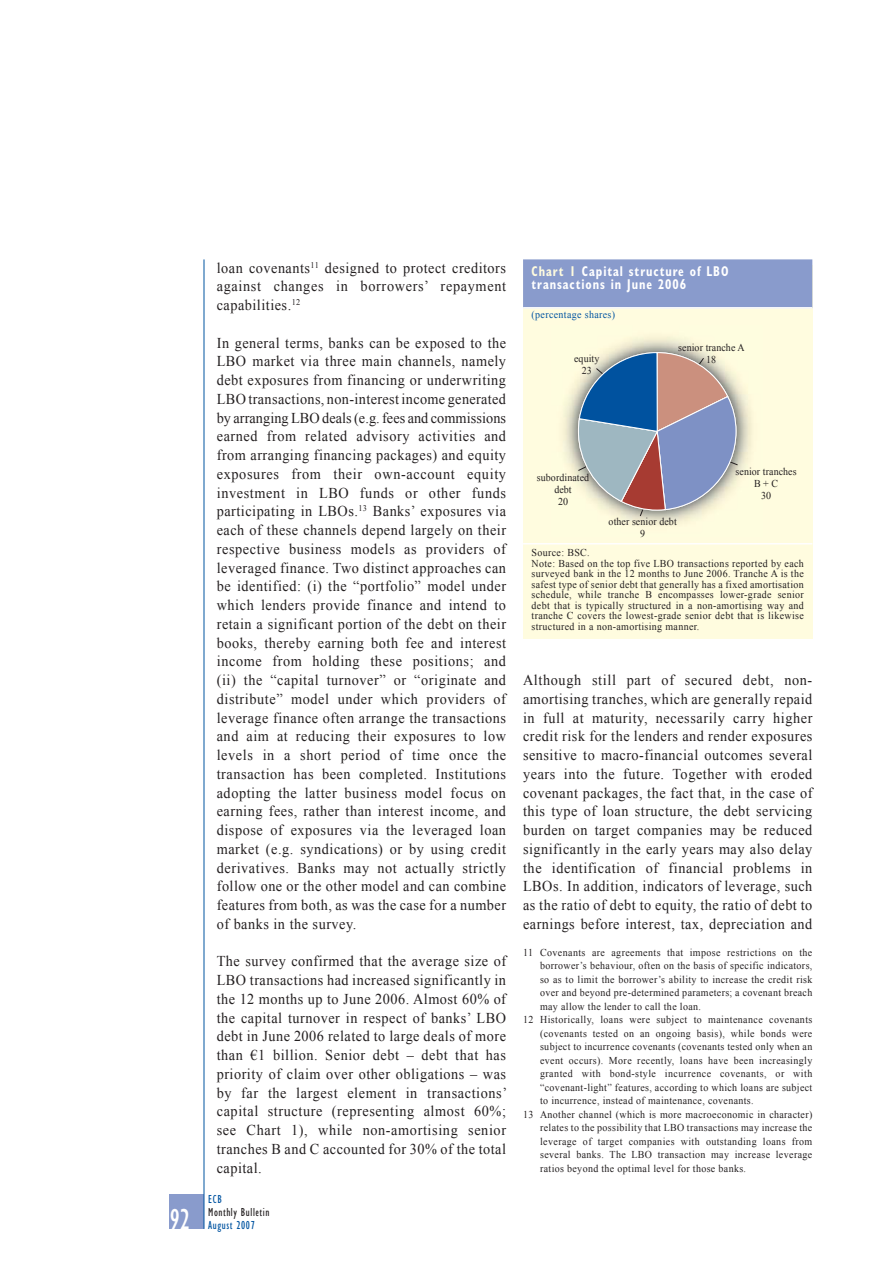
<style>
.page{position:relative;width:893px;height:1263px;background:#fff}
.page>*{position:absolute;margin:0;border:0;box-sizing:border-box;transform-origin:0 0}
.t1{font:condensed 30px "Gill Sans";color:#fff;scale:.95 1}
.t2{font:15px/18.8px "Times New Roman";letter-spacing:.035em;color:#231f20;text-align:justify;scale:.95 1}
.t3{font:700 condensed 14.25px/13.5px "Gill Sans";letter-spacing:.075em;color:#fff;scale:.85 1}
.t4{font:condensed 12px "Gill Sans";letter-spacing:.05em;color:#231f20;scale:.95 1}
.t5{font:condensed 12px "Gill Sans";letter-spacing:.05em;color:#0054a1;scale:.95 1}
.t6{font:10.5px/10.5px "Times New Roman";letter-spacing:.035em;color:#231f20;scale:.95 1}
.t7{font:10.5px/12px "Times New Roman";letter-spacing:.005em;color:#231f20;text-align:center;scale:.95 1}
.t8{font:10.5px "Times New Roman";letter-spacing:.035em;color:#0054a1;scale:.95 1}
.s1{color:#fffcdf}
</style>
<div class="page">
<div style="left:170px;top:1195px;width:34px;height:34px;background:#899bcc"></div>
<hr style="left:204px;top:259px;width:1px;height:970px;background:#0054a1">
<div style="left:523px;top:265px;width:289px;height:373px;background:#fffcdf"></div>
<div style="left:523px;top:259px;width:289px;height:49px;background:#899bcc"></div>
<hr style="left:523px;top:307px;width:289px;height:2px;background:#fff">
<hr style="left:523px;top:543px;width:289px;height:2px;background:#fff">
<img style="left:564px;top:337px;width:187px;height:187px">
<svg style="left:578px;top:352px;width:160px;height:165px"></svg>
<h1 class="t1" style="left:169px;top:1208px;width:23px">92</h1>
<p class="t2" style="left:217px;top:258px;width:306px">loan covenants<sup>11</sup> designed to protect creditors against changes in borrowers’ repayment capabilities.<sup>12</sup></p>
<p class="t2" style="left:217px;top:333px;width:306px">In general terms, banks can be exposed to the LBO market via three main channels, namely debt exposures from financing or underwriting LBO transactions, non-interest income generated by arranging LBO deals (e.g. fees and commissions earned from related advisory activities and from arranging financing packages) and equity exposures from their own-account equity investment in LBO funds or other funds participating in LBOs.<sup>13</sup> Banks’ exposures via each of these channels depend largely on their respective business models as providers of leveraged finance. Two distinct approaches can be identified: (i) the “portfolio” model under which lenders provide finance and intend to retain a significant portion of the debt on their books, thereby earning both fee and interest income from holding these positions; and (ii) the “capital turnover” or “originate and distribute” model under which providers of leverage finance often arrange the transactions and aim at reducing their exposures to low levels in a short period of time once the transaction has been completed. Institutions adopting the latter business model focus on earning fees, rather than interest income, and dispose of exposures via the leveraged loan market (e.g. syndications) or by using credit derivatives. Banks may not actually strictly follow one or the other model and can combine features from both, as was the case for a number of banks in the survey.</p>
<p class="t2" style="left:217px;top:952px;width:307px">The survey confirmed that the average size of LBO transactions had increased significantly in the 12 months up to June 2006. Almost 60% of the capital turnover in respect of banks’ LBO debt in June 2006 related to large deals of more than €1 billion. Senior debt – debt that has priority of claim over other obligations – was by far the largest element in transactions’ capital structure (representing almost 60%; see Chart 1), while non-amortising senior tranches B and C accounted for 30% of the total capital.</p>
<p class="t5" style="left:208px;top:1195px;width:16px">ECB</p>
<p class="t4" style="left:208px;top:1208px;width:66px">Monthly Bulletin</p>
<p class="t5" style="left:208px;top:1221px;width:51px">August 2007</p>
<p class="t3" style="left:531px;top:266px;width:233px"><span class="s1">Chart 1</span> Capital structure of LBO transactions in June 2006</p>
<p class="t8" style="left:531px;top:308px;width:89px">(percentage shares)</p>
<p class="t7" style="left:574px;top:352px;width:28px">equity<br>23</p>
<p class="t7" style="left:678px;top:341px;width:71px">senior tranche A<br>18</p>
<p class="t7" style="left:537px;top:472px;width:57px">subordinated debt<br>20</p>
<p class="t7" style="left:608px;top:516px;width:73px">other senior debt<br>9</p>
<p class="t7" style="left:735px;top:465px;width:66px">senior tranches<br>B + C<br>30</p>
<p class="t6" style="left:531px;top:548px;width:288px">Source: BSC.<br>Note: Based on the top five LBO transactions reported by each surveyed bank in the 12 months to June 2006. Tranche A is the safest type of senior debt that generally has a fixed amortisation schedule, while tranche B encompasses lower-grade senior debt that is typically structured in a non-amortising way and tranche C covers the lowest-grade senior debt that is likewise structured in a non-amortising manner.</p>
<p class="t2" style="left:523px;top:671px;width:306px">Although still part of secured debt, non&shy;amortising tranches, which are generally repaid in full at maturity, necessarily carry higher credit risk for the lenders and render exposures sensitive to macro-financial outcomes several years into the future. Together with eroded covenant packages, the fact that, in the case of this type of loan structure, the debt servicing burden on target companies may be reduced significantly in the early years may also delay the identification of financial problems in LBOs. In addition, indicators of leverage, such as the ratio of debt to equity, the ratio of debt to earnings before interest, tax, depreciation and</p>
<p class="t6" style="left:523px;top:947px;width:306px">11 Covenants are agreements that impose restrictions on the</p>
<p class="t6" style="left:540px;top:960px;width:288px">borrower’s behaviour, often on the basis of specific indicators,</p>
<p class="t6" style="left:540px;top:974px;width:288px">so as to limit the borrower’s ability to increase the credit risk</p>
<p class="t6" style="left:540px;top:987px;width:288px">over and beyond pre-determined parameters; a covenant breach</p>
<p class="t6" style="left:540px;top:1001px;width:171px">may allow the lender to call the loan.</p>
<p class="t6" style="left:523px;top:1014px;width:306px">12 Historically, loans were subject to maintenance covenants</p>
<p class="t6" style="left:540px;top:1028px;width:288px">(covenants tested on an ongoing basis), while bonds were</p>
<p class="t6" style="left:540px;top:1041px;width:288px">subject to incurrence covenants (covenants tested only when an</p>
<p class="t6" style="left:540px;top:1055px;width:288px">event occurs). More recently, loans have been increasingly</p>
<p class="t6" style="left:540px;top:1068px;width:288px">granted with bond-style incurrence covenants, or with</p>
<p class="t6" style="left:540px;top:1082px;width:288px">“covenant-light” features, according to which loans are subject</p>
<p class="t6" style="left:540px;top:1095px;width:226px">to incurrence, instead of maintenance, covenants.</p>
<p class="t6" style="left:523px;top:1109px;width:306px">13 Another channel (which is more macroeconomic in character)</p>
<p class="t6" style="left:540px;top:1122px;width:288px">relates to the possibility that LBO transactions may increase the</p>
<p class="t6" style="left:540px;top:1136px;width:288px">leverage of target companies with outstanding loans from</p>
<p class="t6" style="left:540px;top:1149px;width:288px">several banks. The LBO transaction may increase leverage</p>
<p class="t6" style="left:540px;top:1163px;width:218px">ratios beyond the optimal level for those banks.</p>
</div>
